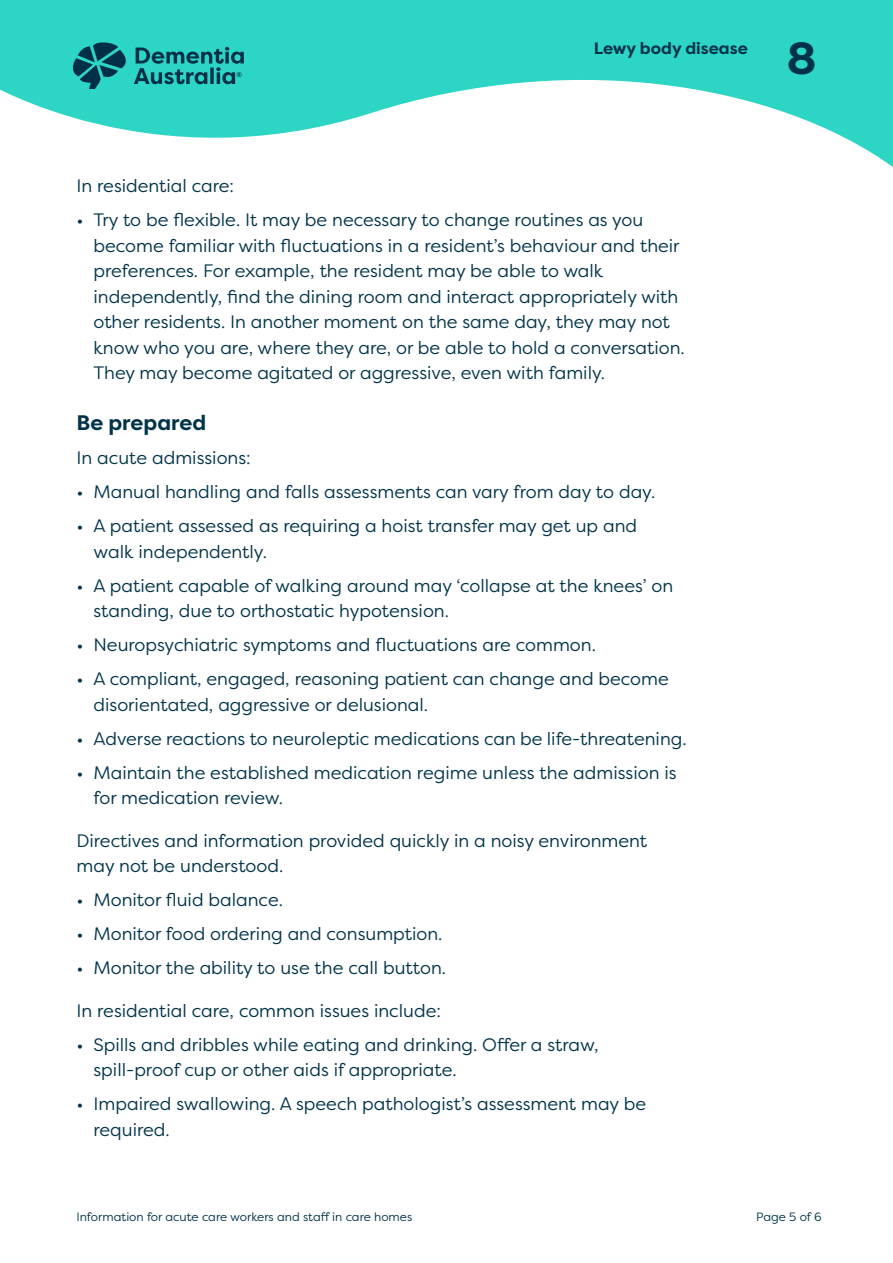
<style>
.page{position:relative;width:893px;height:1263px;background:#fff}
.page>*{position:absolute;margin:0;border:0;box-sizing:border-box;transform-origin:0 0}
.t1{font:700 45px "Filson Pro";color:#00334a}
.t2{font:700 21px "Filson Pro";color:#00334a}
.t3{font:18px/25.5px "Filson Pro";color:#00334a}
.t4{font:700 16.5px "Filson Pro";color:#00334a}
.t5{font:12px "Filson Pro";color:#00334a}
</style>
<div class="page">
<svg style="left:0;top:0;width:893px;height:167px;fill:#2cd5c4"></svg>
<svg style="left:72px;top:41px;width:172px;height:48px;background:#1d9e9a"></svg>
<p class="t4" style="left:594px;top:38px;width:156px">Lewy body disease</p>
<h1 class="t1" style="left:787px;top:30px;width:31px">8</h1>
<p class="t3" style="left:77px;top:173px;width:159px">In residential care:</p>
<p class="t3" style="left:94px;top:207px;width:593px;text-indent:-17px">• Try to be flexible. It may be necessary to change routines as you become familiar with fluctuations in a resident’s behaviour and their preferences. For example, the resident may be able to walk independently, find the dining room and interact appropriately with other residents. In another moment on the same day, they may not know who you are, where they are, or be able to hold a conversation.<br>They may become agitated or aggressive, even with family.</p>
<h2 class="t2" style="left:77px;top:409px;width:131px">Be prepared</h2>
<p class="t3" style="left:77px;top:445px;width:176px">In acute admissions:</p>
<p class="t3" style="left:77px;top:479px;width:580px">• Manual handling and falls assessments can vary from day to day.</p>
<p class="t3" style="left:94px;top:513px;width:545px;text-indent:-17px">• A patient assessed as requiring a hoist transfer may get up and walk independently.</p>
<p class="t3" style="left:94px;top:572px;width:581px;text-indent:-17px">• A patient capable of walking around may ‘collapse at the knees’ on standing, due to orthostatic hypotension.</p>
<p class="t3" style="left:77px;top:632px;width:521px">• Neuropsychiatric symptoms and fluctuations are common.</p>
<p class="t3" style="left:94px;top:666px;width:577px;text-indent:-17px">• A compliant, engaged, reasoning patient can change and become disorientated, aggressive or delusional.</p>
<p class="t3" style="left:77px;top:725px;width:612px">• Adverse reactions to neuroleptic medications can be life-threatening.</p>
<p class="t3" style="left:94px;top:759px;width:585px;text-indent:-17px">• Maintain the established medication regime unless the admission is for medication review.</p>
<p class="t3" style="left:77px;top:827px;width:572px">Directives and information provided quickly in a noisy environment may not be understood.</p>
<p class="t3" style="left:77px;top:887px;width:208px">• Monitor fluid balance.</p>
<p class="t3" style="left:77px;top:921px;width:367px">• Monitor food ordering and consumption.</p>
<p class="t3" style="left:77px;top:955px;width:371px">• Monitor the ability to use the call button.</p>
<p class="t3" style="left:77px;top:997px;width:366px">In residential care, common issues include:</p>
<p class="t3" style="left:94px;top:1031px;width:507px;text-indent:-17px">• Spills and dribbles while eating and drinking. Offer a straw, spill-proof cup or other aids if appropriate.</p>
<p class="t3" style="left:94px;top:1091px;width:554px;text-indent:-17px">• Impaired swallowing. A speech pathologist’s assessment may be required.</p>
<p class="t5" style="left:77px;top:1209px;width:337px">Information for acute care workers and staff in care homes</p>
<p class="t5" style="left:756px;top:1209px;width:67px">Page 5 of 6</p>
</div>
